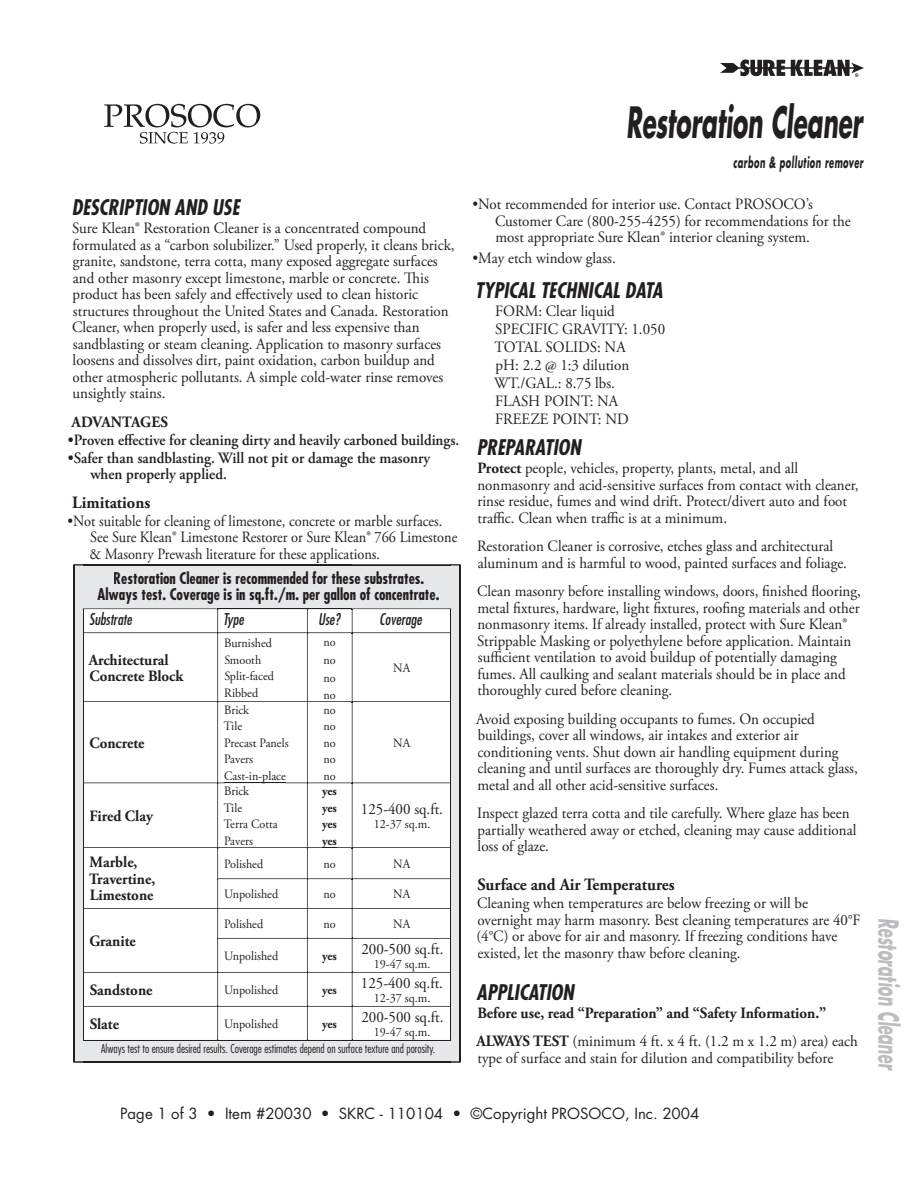
<style>
.page{position:relative;width:918px;height:1188px;background:#fff}
.page>*{position:absolute;margin:0;border:0;box-sizing:border-box;transform-origin:0 0}
.t1{font:italic 700 42px "Futura Std";color:#231f20;scale:.55 1}
.t2{font:italic 700 27px "Futura Std";color:#bcbdc0;scale:.55 1}
.t3{font:italic 700 condensed 21px "Futura Std";color:#231f20;scale:.95 1}
.t4{font:700 17.25px "Adobe Garamond Pro";color:#231f20;scale:.95 1}
.t5{font:15.75px/16.5px "Adobe Garamond Pro";color:#231f20;scale:.95 1}
.t6{font:700 15.75px/16.5px "Adobe Garamond Pro";color:#231f20;scale:.95 1}
.t7{font:700 condensed 15.75px/16.5px "Futura Std";color:#231f20;text-align:center;scale:.95 1}
.t8{font:600 15.75px/16.5px "Adobe Garamond Pro";color:#231f20;scale:.95 1}
.t9{font:600 15.75px "Adobe Garamond Pro";color:#231f20;scale:.94 1}
.t10{font:italic condensed 15.75px "Futura Std";color:#231f20;scale:.95 1}
.t11{font:15px "Futura Std";color:#231f20}
.t12{font:italic 700 15px "Futura Std";letter-spacing:.055em;color:#231f20;scale:.55 1}
.t13{font:12.75px/16.5px "Adobe Garamond Pro";color:#231f20;scale:.95 1}
.t14{font:700 12.75px/16.5px "Adobe Garamond Pro";letter-spacing:-.02em;color:#231f20;text-align:justify;scale:.95 1}
.t15{font:300 condensed 12px "Futura Std";color:#231f20}
.s1{font-weight:700}
.s2{font-weight:400}
</style>
<div class="page">
<svg style="left:104px;top:104px;width:156px;height:39px"></svg>
<svg style="left:720px;top:59px;width:144px;height:18px"></svg>
<svg style="left:73px;top:564px;width:388px;height:499px"></svg>
<div style="left:101px;top:1044px;width:334px;height:12px;background:#e6e7e9"></div>
<h3 class="t3" style="left:72px;top:195px;width:178px">DESCRIPTION AND USE</h3>
<p class="t5" style="left:72px;top:221px;width:404px">Sure Klean® Restoration Cleaner is a concentrated compound formulated as a “carbon solubilizer.” Used properly, it cleans brick, granite, sandstone, terra cotta, many exposed aggregate surfaces and other masonry except limestone, marble or concrete. This product has been safely and effectively used to clean historic structures throughout the United States and Canada. Restoration Cleaner, when properly used, is safer and less expensive than sandblasting or steam cleaning. Application to masonry surfaces loosens and dissolves dirt, paint oxidation, carbon buildup and other atmospheric pollutants. A simple cold-water rinse removes unsightly stains.</p>
<p class="t6" style="left:72px;top:414px;width:103px">ADVANTAGES</p>
<p class="t9" style="left:68px;top:431px;width:418px">•Proven effective for cleaning dirty and heavily carboned buildings.</p>
<p class="t8" style="left:90px;top:450px;width:359px;text-indent:-23px">•Safer than sandblasting. Will not pit or damage the masonry when properly applied.</p>
<p class="t4" style="left:72px;top:492px;width:84px">Limitations</p>
<p class="t5" style="left:89px;top:513px;width:389px;text-indent:-22px">•Not suitable for cleaning of limestone, concrete or marble surfaces.<br>See Sure Klean® Limestone Restorer or Sure Klean® 766 Limestone &amp; Masonry Prewash literature for these applications.</p>
<p class="t7" style="left:97px;top:570px;width:361px">Restoration Cleaner is recommended for these substrates.<br>Always test. Coverage is in sq.ft./m. per gallon of concentrate.</p>
<p class="t10" style="left:89px;top:609px;width:46px">Substrate</p>
<p class="t10" style="left:223px;top:609px;width:23px">Type</p>
<p class="t10" style="left:318px;top:609px;width:24px">Use?</p>
<p class="t10" style="left:379px;top:609px;width:46px">Coverage</p>
<p class="t6" style="left:89px;top:652px;width:101px">Architectural<br>Concrete Block</p>
<p class="t13" style="left:224px;top:635px;width:54px">Burnished<br>Smooth<br>Split-faced<br>Ribbed</p>
<p class="t13" style="left:324px;top:634px;width:14px;line-height:18px;text-align:justify">no no no</p>
<p class="t13" style="left:324px;top:687px;width:14px">no</p>
<p class="t13" style="left:393px;top:660px;width:19px">NA</p>
<p class="t6" style="left:89px;top:735px;width:60px">Concrete</p>
<p class="t6" style="left:90px;top:808px;width:68px">Fired Clay</p>
<p class="t13" style="left:224px;top:702px;width:70px">Brick<br>Tile<br>Precast Panels<br>Pavers<br>Cast-in-place</p>
<p class="t13" style="left:324px;top:702px;width:14px;text-align:justify">no no no no no</p>
<p class="t13" style="left:224px;top:783px;width:58px">Brick<br>Tile<br>Terra Cotta<br>Pavers</p>
<p class="t14" style="left:322px;top:783px;width:17px">yes yes yes yes</p>
<p class="t13" style="left:393px;top:735px;width:19px">NA</p>
<p class="t5" style="left:361px;top:802px;width:88px">125-400 sq.ft.</p>
<p class="t13" style="left:374px;top:816px;width:61px">12-37 sq.m.</p>
<p class="t6" style="left:89px;top:854px;width:71px">Marble,<br>Travertine,<br>Limestone</p>
<p class="t13" style="left:224px;top:856px;width:43px">Polished</p>
<p class="t13" style="left:324px;top:856px;width:14px">no</p>
<p class="t13" style="left:393px;top:856px;width:19px">NA</p>
<p class="t13" style="left:224px;top:886px;width:59px">Unpolished</p>
<p class="t13" style="left:324px;top:886px;width:14px">no</p>
<p class="t13" style="left:393px;top:886px;width:19px">NA</p>
<p class="t6" style="left:89px;top:933px;width:50px">Granite</p>
<p class="t13" style="left:224px;top:916px;width:43px">Polished</p>
<p class="t13" style="left:324px;top:916px;width:14px">no</p>
<p class="t13" style="left:393px;top:916px;width:19px">NA</p>
<p class="t13" style="left:224px;top:948px;width:59px">Unpolished</p>
<p class="t14" style="left:322px;top:948px;width:17px">yes</p>
<p class="t5" style="left:361px;top:942px;width:88px">200-500 sq.ft.</p>
<p class="t13" style="left:374px;top:956px;width:61px">19-47 sq.m.</p>
<p class="t6" style="left:90px;top:982px;width:68px">Sandstone</p>
<p class="t13" style="left:224px;top:982px;width:59px">Unpolished</p>
<p class="t14" style="left:322px;top:982px;width:17px">yes</p>
<p class="t5" style="left:361px;top:976px;width:88px">125-400 sq.ft.</p>
<p class="t13" style="left:374px;top:990px;width:61px">12-37 sq.m.</p>
<p class="t5" style="left:361px;top:1010px;width:88px">200-500 sq.ft.</p>
<p class="t13" style="left:374px;top:1024px;width:61px">19-47 sq.m.</p>
<p class="t15" style="left:101px;top:1042px;width:335px">Always test to ensure desired results. Coverage estimates depend on surface texture and porosity.</p>
<p class="t6" style="left:90px;top:1016px;width:32px">Slate</p>
<p class="t13" style="left:224px;top:1016px;width:59px">Unpolished</p>
<p class="t14" style="left:322px;top:1016px;width:17px">yes</p>
<h1 class="t1" style="left:626px;top:94px;width:431px">Restoration Cleaner</h1>
<p class="t12" style="left:733px;top:153px;width:238px">carbon &amp; pollution remover</p>
<p class="t5" style="left:495px;top:197px;width:376px;text-indent:-23px">•Not recommended for interior use. Contact PROSOCO’s<br>Customer Care (800-255-4255) for recommendations for the most appropriate Sure Klean® interior cleaning system.</p>
<p class="t5" style="left:472px;top:251px;width:152px">•May etch window glass.</p>
<h3 class="t3" style="left:475px;top:277px;width:199px">TYPICAL TECHNICAL DATA</h3>
<p class="t5" style="left:494px;top:302px;width:182px;line-height:18px">FORM: Clear liquid<br>SPECIFIC GRAVITY: 1.050<br>TOTAL SOLIDS: NA<br>pH: 2.2 @ 1:3 dilution<br>WT./GAL.: 8.75 lbs.<br>FLASH POINT: NA<br>FREEZE POINT: ND</p>
<h3 class="t3" style="left:477px;top:435px;width:111px">PREPARATION</h3>
<p class="t5" style="left:477px;top:461px;width:403px"><span class="s1">Protect</span> people, vehicles, property, plants, metal, and all nonmasonry and acid-sensitive surfaces from contact with cleaner, rinse residue, fumes and wind drift. Protect/divert auto and foot traffic. Clean when traffic is at a minimum.</p>
<p class="t5" style="left:477px;top:539px;width:391px">Restoration Cleaner is corrosive, etches glass and architectural aluminum and is harmful to wood, painted surfaces and foliage.</p>
<p class="t5" style="left:477px;top:584px;width:406px">Clean masonry before installing windows, doors, finished flooring, metal fixtures, hardware, light fixtures, roofing materials and other nonmasonry items. If already installed, protect with Sure Klean® Strippable Masking or polyethylene before application. Maintain sufficient ventilation to avoid buildup of potentially damaging fumes. All caulking and sealant materials should be in place and thoroughly cured before cleaning.</p>
<p class="t5" style="left:476px;top:711px;width:403px">Avoid exposing building occupants to fumes. On occupied buildings, cover all windows, air intakes and exterior air conditioning vents. Shut down air handling equipment during cleaning and until surfaces are thoroughly dry. Fumes attack glass, metal and all other acid-sensitive surfaces.</p>
<p class="t5" style="left:477px;top:806px;width:401px">Inspect glazed terra cotta and tile carefully. Where glaze has been partially weathered away or etched, cleaning may cause additional loss of glaze.</p>
<p class="t4" style="left:478px;top:875px;width:209px">Surface and Air Temperatures</p>
<p class="t5" style="left:477px;top:896px;width:406px">Cleaning when temperatures are below freezing or will be overnight may harm masonry. Best cleaning temperatures are 40°F (4°C) or above for air and masonry. If freezing conditions have existed, let the masonry thaw before cleaning.</p>
<h3 class="t3" style="left:477px;top:979px;width:104px">APPLICATION</h3>
<p class="t6" style="left:476px;top:999px;width:403px;line-height:28.5px">Before use, read “Preparation” and “Safety Information.”<br>ALWAYS TEST <span class="s2">(minimum 4 ft. x 4 ft. (1.2 m x 1.2 m) area) each</span></p>
<p class="t5" style="left:477px;top:1050px;width:376px">type of surface and stain for dilution and compatibility before</p>
<h2 class="t2" style="left:907px;top:918px;width:280px;rotate:90deg">Restoration Cleaner</h2>
<p class="t11" style="left:120px;top:1103px;width:581px">Page 1 of 3 • Item #20030 • SKRC - 110104 • ©Copyright PROSOCO, Inc. 2004</p>
</div>
